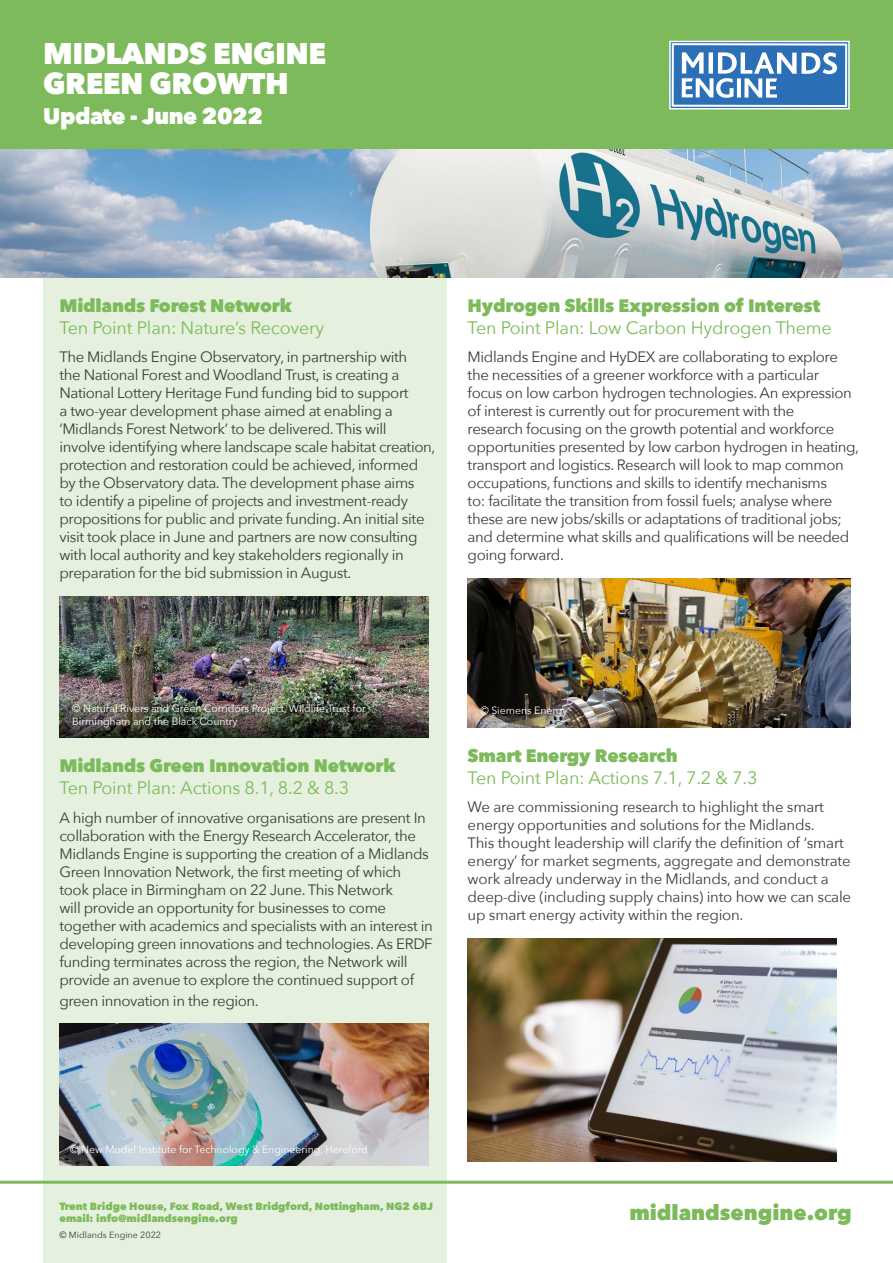
<style>
.page{position:relative;width:893px;height:1263px;background:#fff}
.page>*{position:absolute;margin:0;border:0;box-sizing:border-box;transform-origin:0 0}
.t1{font:800 29.85px/29.8px "Avenir Next";letter-spacing:-.02em;color:#fff}
.t2{font:800 22.5px "Avenir Next";letter-spacing:-.02em;color:#fff}
.t3{font:800 21px "Avenir Next";color:#7dba5c}
.t4{font:18px "Avenir Next";letter-spacing:-.01em;color:#7dba5c}
.t5{font:800 18px "Avenir Next";letter-spacing:-.01em;color:#7dba5c}
.t6{font:15px/18px "Avenir Next";letter-spacing:-.025em;color:#3c3c3b}
.t7{font:10.5px "Avenir Next";letter-spacing:-.005em;color:#fff}
.t8{font:800 10.5px/12.6px "Avenir Next";color:#7dba5c}
.t9{font:9px "Avenir Next";color:#3c3c3b}
</style>
<div class="page">
<div style="left:43px;top:238px;width:403px;height:1025px;background:#e5f1de"></div>
<img style="left:0;top:149px;width:893px;height:129px">
<div style="left:0;top:0;width:893px;height:149px;background:#7dba5c"></div>
<svg style="left:671px;top:43px;width:177px;height:64px;background:#6b9acc"></svg>
<div style="left:669px;top:41px;width:181px;height:68px;border:1px solid #fff"></div>
<hr style="left:0;top:1181px;width:893px;height:3px;background:#7dba5c">
<img style="left:468px;top:939px;width:368px;height:223px">
<img style="left:59px;top:1024px;width:369px;height:141px">
<img style="left:468px;top:579px;width:382px;height:149px">
<img style="left:59px;top:596px;width:369px;height:57px">
<img style="left:59px;top:653px;width:369px;height:85px">
<h1 class="t1" style="left:43px;top:38px;width:284px">MIDLANDS ENGINE<br>GREEN GROWTH</h1>
<h2 class="t2" style="left:43px;top:102px;width:221px">Update - June 2022</h2>
<p class="t5" style="left:59px;top:295px;width:234px">Midlands Forest Network</p>
<p class="t4" style="left:59px;top:312px;width:266px">Ten Point Plan: Nature’s Recovery</p>
<p class="t6" style="left:59px;top:347px;width:377px">The Midlands Engine Observatory, in partnership with<br>the National Forest and Woodland Trust, is creating a National Lottery Heritage Fund funding bid to support<br>a two-year development phase aimed at enabling a ‘Midlands Forest Network’ to be delivered. This will involve identifying where landscape scale habitat creation, protection and restoration could be achieved, informed by the Observatory data. The development phase aims<br>to identify a pipeline of projects and investment-ready propositions for public and private funding. An initial site visit took place in June and partners are now consulting with local authority and key stakeholders regionally in preparation for the bid submission in August.</p>
<p class="t5" style="left:468px;top:295px;width:354px">Hydrogen Skills Expression of Interest</p>
<p class="t4" style="left:468px;top:312px;width:366px">Ten Point Plan: Low Carbon Hydrogen Theme</p>
<p class="t6" style="left:468px;top:347px;width:393px">Midlands Engine and HyDEX are collaborating to explore the necessities of a greener workforce with a particular<br>focus on low carbon hydrogen technologies. An expression of interest is currently out for procurement with the<br>research focusing on the growth potential and workforce opportunities presented by low carbon hydrogen in heating, transport and logistics. Research will look to map common occupations, functions and skills to identify mechanisms<br>to: facilitate the transition from fossil fuels; analyse where these are new jobs/skills or adaptations of traditional jobs; and determine what skills and qualifications will be needed going forward.</p>
<p class="t7" style="left:72px;top:699px;width:295px">© Natural Rivers and Green Corridors Project, Wildlife Trust for</p>
<p class="t7" style="left:480px;top:702px;width:89px">© Siemens Energy</p>
<p class="t7" style="left:72px;top:712px;width:167px">Birmingham and the Black Country</p>
<p class="t5" style="left:59px;top:755px;width:337px">Midlands Green Innovation Network</p>
<p class="t4" style="left:59px;top:772px;width:291px">Ten Point Plan: Actions 8.1, 8.2 &amp; 8.3</p>
<p class="t6" style="left:59px;top:808px;width:375px">A high number of innovative organisations are present In collaboration with the Energy Research Accelerator, the Midlands Engine is supporting the creation of a Midlands Green Innovation Network, the first meeting of which took place in Birmingham on 22 June. This Network<br>will provide an opportunity for businesses to come together with academics and specialists with an interest in developing green innovations and technologies. As ERDF funding terminates across the region, the Network will provide an avenue to explore the continued support of</p>
<p class="t6" style="left:59px;top:991px;width:201px">green innovation in the region.</p>
<p class="t5" style="left:468px;top:744px;width:212px">Smart Energy Research</p>
<p class="t4" style="left:468px;top:762px;width:291px">Ten Point Plan: Actions 7.1, 7.2 &amp; 7.3</p>
<p class="t6" style="left:468px;top:797px;width:385px">We are commissioning research to highlight the smart energy opportunities and solutions for the Midlands.<br>This thought leadership will clarify the definition of ‘smart energy’ for market segments, aggregate and demonstrate work already underway in the Midlands, and conduct a deep-dive (including supply chains) into how we can scale up smart energy activity within the region.</p>
<p class="t7" style="left:70px;top:1141px;width:299px">© New Model Institute for Technology &amp; Engineering, Hereford</p>
<p class="t8" style="left:59px;top:1199px;width:375px">Trent Bridge House, Fox Road, West Bridgford, Nottingham, NG2 6BJ email: info@midlandsengine.org</p>
<p class="t9" style="left:59px;top:1227px;width:103px">© Midlands Engine 2022</p>
<h3 class="t3" style="left:629px;top:1200px;width:224px">midlandsengine.org</h3>
</div>
